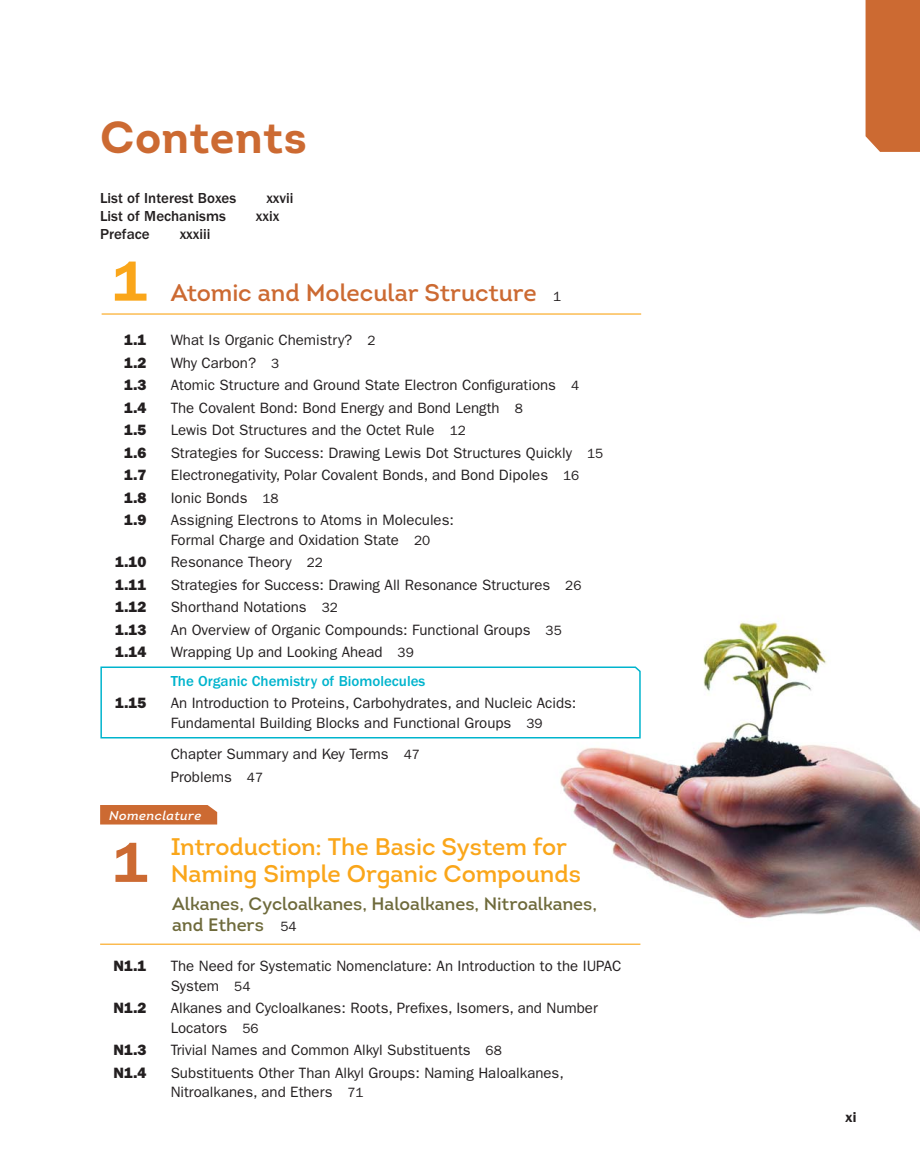
<style>
.page{position:relative;width:920px;height:1176px;background:#fff}
.page>*{position:absolute;margin:0;border:0;box-sizing:border-box;transform-origin:0 0}
.t1{font:600 57px "ITC Franklin Gothic Std";color:#faa61a}
.t2{font:600 57px "ITC Franklin Gothic Std";color:#cc6a32}
.t3{font:700 45px "Intro";letter-spacing:.005em;color:#cc6a32}
.t4{font:24px/27px "Intro";letter-spacing:-.005em;color:#faa61a}
.t5{font:24px "Intro";letter-spacing:-.005em;color:#cc6a32}
.t6{font:18px/21px "Intro";color:#6e6a3b}
.t7{font:15px/19.5px "ITC Franklin Gothic Std";color:#231f20}
.t8{font:15px "ITC Franklin Gothic Std Hvy";color:#231f20}
.t9{font:500 15px/28.5px "ITC Franklin Gothic Std";color:#00b4cd}
.t10{font:500 15px "ITC Franklin Gothic Std";color:#231f20}
.t11{font:600 14.25px "ITC Franklin Gothic Std";color:#231f20}
.t12{font:italic 12.75px "Intro";letter-spacing:.035em;color:#fff}
.s1{font-family:"ITC Franklin Gothic Std";font-size:13.5px;color:#231f20}
.s2{font-size:13.5px}
.s3{font-weight:400;color:#231f20}
.s4{font-weight:400;font-size:13.5px;color:#231f20}
</style>
<div class="page">
<svg style="left:100px;top:805px;width:117px;height:20px;background:#cd6f3a"></svg>
<img style="left:501px;top:621px;width:419px;height:324px">
<svg style="left:100px;top:666px;width:541px;height:73px"></svg>
<hr style="left:102px;top:313px;width:539px;height:2px;background:#faa61a">
<hr style="left:100px;top:944px;width:540px;height:1px;background:#faa61a">
<div style="left:865px;top:0;width:55px;height:152px;background:#cc6a32"></div>
<h2 class="t3" style="left:100px;top:121px;width:208px">Contents</h2>
<p class="t10" style="left:100px;top:192px;width:138px">List of Interest Boxes</p>
<p class="t10" style="left:266px;top:192px;width:29px">xxvii</p>
<p class="t10" style="left:100px;top:210px;width:127px">List of Mechanisms</p>
<p class="t10" style="left:256px;top:210px;width:25px">xxix</p>
<p class="t10" style="left:100px;top:228px;width:51px">Preface</p>
<p class="t10" style="left:180px;top:228px;width:32px">xxxiii</p>
<h1 class="t1" style="left:113px;top:248px;width:36px">1</h1>
<h3 class="t5" style="left:171px;top:284px;width:392px">Atomic and Molecular Structure <span class="s1">1</span></h3>
<p class="t8" style="left:124px;top:334px;width:24px">1.1</p>
<p class="t7" style="left:171px;top:331px;width:206px">What Is Organic Chemistry? <span class="s2">2</span></p>
<p class="t8" style="left:124px;top:357px;width:24px">1.2</p>
<p class="t7" style="left:171px;top:354px;width:110px">Why Carbon? <span class="s2">3</span></p>
<p class="t8" style="left:124px;top:379px;width:24px">1.3</p>
<p class="t7" style="left:171px;top:376px;width:410px">Atomic Structure and Ground State Electron Configurations <span class="s2">4</span></p>
<p class="t8" style="left:124px;top:402px;width:24px">1.4</p>
<p class="t7" style="left:171px;top:399px;width:353px">The Covalent Bond: Bond Energy and Bond Length <span class="s2">8</span></p>
<p class="t8" style="left:124px;top:424px;width:24px">1.5</p>
<p class="t7" style="left:171px;top:421px;width:297px">Lewis Dot Structures and the Octet Rule <span class="s2">12</span></p>
<p class="t8" style="left:124px;top:447px;width:24px">1.6</p>
<p class="t7" style="left:171px;top:444px;width:434px">Strategies for Success: Drawing Lewis Dot Structures Quickly <span class="s2">15</span></p>
<p class="t8" style="left:124px;top:469px;width:24px">1.7</p>
<p class="t7" style="left:171px;top:466px;width:410px">Electronegativity, Polar Covalent Bonds, and Bond Dipoles <span class="s2">16</span></p>
<p class="t8" style="left:124px;top:492px;width:24px">1.8</p>
<p class="t7" style="left:171px;top:489px;width:109px">Ionic Bonds <span class="s2">18</span></p>
<p class="t8" style="left:124px;top:514px;width:24px">1.9</p>
<p class="t7" style="left:171px;top:511px;width:285px">Assigning Electrons to Atoms in Molecules:<br>Formal Charge and Oxidation State <span class="s2">20</span></p>
<p class="t8" style="left:115px;top:556px;width:33px">1.10</p>
<p class="t7" style="left:171px;top:553px;width:154px">Resonance Theory <span class="s2">22</span></p>
<p class="t8" style="left:115px;top:579px;width:33px">1.11</p>
<p class="t7" style="left:171px;top:576px;width:412px">Strategies for Success: Drawing All Resonance Structures <span class="s2">26</span></p>
<p class="t8" style="left:115px;top:601px;width:33px">1.12</p>
<p class="t7" style="left:171px;top:598px;width:169px">Shorthand Notations <span class="s2">32</span></p>
<p class="t8" style="left:115px;top:624px;width:33px">1.13</p>
<p class="t7" style="left:171px;top:621px;width:392px">An Overview of Organic Compounds: Functional Groups <span class="s2">35</span></p>
<p class="t8" style="left:115px;top:646px;width:33px">1.14</p>
<p class="t9" style="left:171px;top:639px;width:256px"><span class="s3">Wrapping Up and Looking Ahead</span> <span class="s4">39<br></span>The Organic Chemistry of Biomolecules</p>
<p class="t8" style="left:115px;top:697px;width:33px">1.15</p>
<p class="t7" style="left:171px;top:694px;width:407px">An Introduction to Proteins, Carbohydrates, and Nucleic Acids:<br>Fundamental Building Blocks and Functional Groups <span class="s2">39</span></p>
<p class="t7" style="left:171px;top:744px;width:251px;line-height:22.5px">Chapter Summary and Key Terms <span class="s2">47<br></span>Problems <span class="s2">47</span></p>
<p class="t12" style="left:109px;top:807px;width:94px">Nomenclature</p>
<h1 class="t2" style="left:113px;top:829px;width:36px">1</h1>
<h3 class="t4" style="left:171px;top:836px;width:412px">Introduction: The Basic System for<br>Naming Simple Organic Compounds</h3>
<p class="t6" style="left:172px;top:895px;width:426px">Alkanes, Cycloalkanes, Haloalkanes, Nitroalkanes, and Ethers <span class="s1">54</span></p>
<p class="t8" style="left:114px;top:961px;width:34px">N1.1</p>
<p class="t7" style="left:171px;top:958px;width:452px">The Need for Systematic Nomenclature: An Introduction to the IUPAC<br>System <span class="s2">54</span></p>
<p class="t8" style="left:114px;top:1003px;width:34px">N1.2</p>
<p class="t7" style="left:171px;top:1000px;width:428px">Alkanes and Cycloalkanes: Roots, Prefixes, Isomers, and Number<br>Locators <span class="s2">56</span></p>
<p class="t8" style="left:114px;top:1045px;width:34px">N1.3</p>
<p class="t7" style="left:171px;top:1042px;width:332px">Trivial Names and Common Alkyl Substituents <span class="s2">68</span></p>
<p class="t8" style="left:114px;top:1067px;width:34px">N1.4</p>
<p class="t7" style="left:171px;top:1064px;width:395px">Substituents Other Than Alkyl Groups: Naming Haloalkanes,<br>Nitroalkanes, and Ethers <span class="s2">71</span></p>
<p class="t11" style="left:845px;top:1112px;width:13px">xi</p>
</div>
